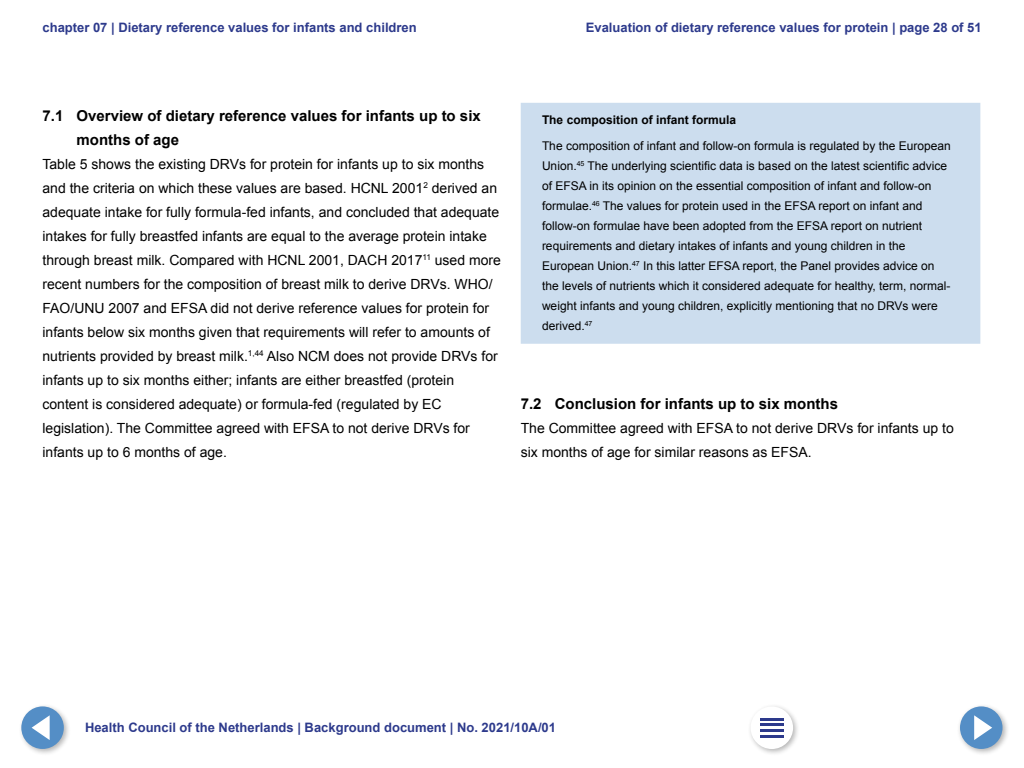
<style>
.page{position:relative;width:1024px;height:768px;background:#fff}
.page>*{position:absolute;margin:0;border:0;box-sizing:border-box;transform-origin:0 0}
.Kop_1_1_vet{font:700 15px/24px "Arial";color:#000}
.Plat_z_ruimte{font:14px/24px "Arial";color:#000}
.t1{font:700 13px "Arial";color:#2d3a8c}
.Kadertekst{font:12px/20px "Arial";color:#000}
.Kader_Kop{font:700 12px "Arial";color:#000}
</style>
<div class="page">
<div style="left:521px;top:103px;width:459px;height:241px;background:#cde"></div>
<div style="left:18px;top:703px;width:53px;height:53px;background:#000;opacity:.3"></div>
<div style="left:21px;top:706px;width:43px;height:43px;background:#548ec6;border-radius:50%"></div>
<svg style="left:32px;top:715px;width:18px;height:25px"></svg>
<div style="left:747px;top:703px;width:53px;height:53px;background:#000;opacity:.3"></div>
<div style="left:751px;top:707px;width:42px;height:42px;background:#fff;border-radius:50%"></div>
<hr style="left:760px;top:718px;width:24px;height:2px;background:#2d3a8c">
<hr style="left:760px;top:724px;width:24px;height:2px;background:#2d3a8c">
<hr style="left:760px;top:730px;width:24px;height:2px;background:#2d3a8c">
<hr style="left:760px;top:735px;width:24px;height:2px;background:#2d3a8c">
<div style="left:957px;top:703px;width:53px;height:53px;background:#000;opacity:.3"></div>
<div style="left:960px;top:706px;width:43px;height:43px;background:#548ec6;border-radius:50%"></div>
<svg style="left:974px;top:715px;width:18px;height:25px"></svg>
<p class="t1" style="left:43px;top:19px;width:376px">chapter 07 | Dietary reference values for infants and children</p>
<p class="t1" style="left:586px;top:19px;width:397px">Evaluation of dietary reference values for protein | page 28 of 51</p>
<h2 class="Kop_1_1_vet" style="left:77px;top:104px;width:406px;text-indent:-34px">7.1 Overview of dietary reference values for infants up to six months of age</h2>
<p class="Plat_z_ruimte" style="left:43px;top:152px;width:460px">Table 5 shows the existing DRVs for protein for infants up to six months and the criteria on which these values are based. HCNL 2001<sup>2</sup> derived an adequate intake for fully formula-fed infants, and concluded that adequate intakes for fully breastfed infants are equal to the average protein intake through breast milk. Compared with HCNL 2001, DACH 2017<sup>11</sup> used more recent numbers for the composition of breast milk to derive DRVs. WHO/ FAO/UNU 2007 and EFSA did not derive reference values for protein for infants below six months given that requirements will refer to amounts of nutrients provided by breast milk.<sup>1,44</sup> Also NCM does not provide DRVs for infants up to six months either; infants are either breastfed (protein content is considered adequate) or formula-fed (regulated by EC legislation). The Committee agreed with EFSA to not derive DRVs for infants up to 6 months of age.</p>
<h2 class="Kader_Kop" style="left:542px;top:112px;width:196px">The composition of infant formula</h2>
<p class="Kadertekst" style="left:542px;top:136px;width:410px">The composition of infant and follow-on formula is regulated by the European Union.<sup>45</sup> The underlying scientific data is based on the latest scientific advice of EFSA in its opinion on the essential composition of infant and follow-on formulae.<sup>46</sup> The values for protein used in the EFSA report on infant and follow-on formulae have been adopted from the EFSA report on nutrient requirements and dietary intakes of infants and young children in the European Union.<sup>47</sup> In this latter EFSA report, the Panel provides advice on the levels of nutrients which it considered adequate for healthy, term, normal&shy;weight infants and young children, explicitly mentioning that no DRVs were derived.<sup>47</sup></p>
<h2 class="Kop_1_1_vet" style="left:521px;top:392px;width:319px">7.2 Conclusion for infants up to six months</h2>
<p class="Plat_z_ruimte" style="left:521px;top:416px;width:435px">The Committee agreed with EFSA to not derive DRVs for infants up to six months of age for similar reasons as EFSA.</p>
<p class="t1" style="left:85px;top:719px;width:473px">Health Council of the Netherlands | Background document | No. 2021/10A/01</p>
</div>
